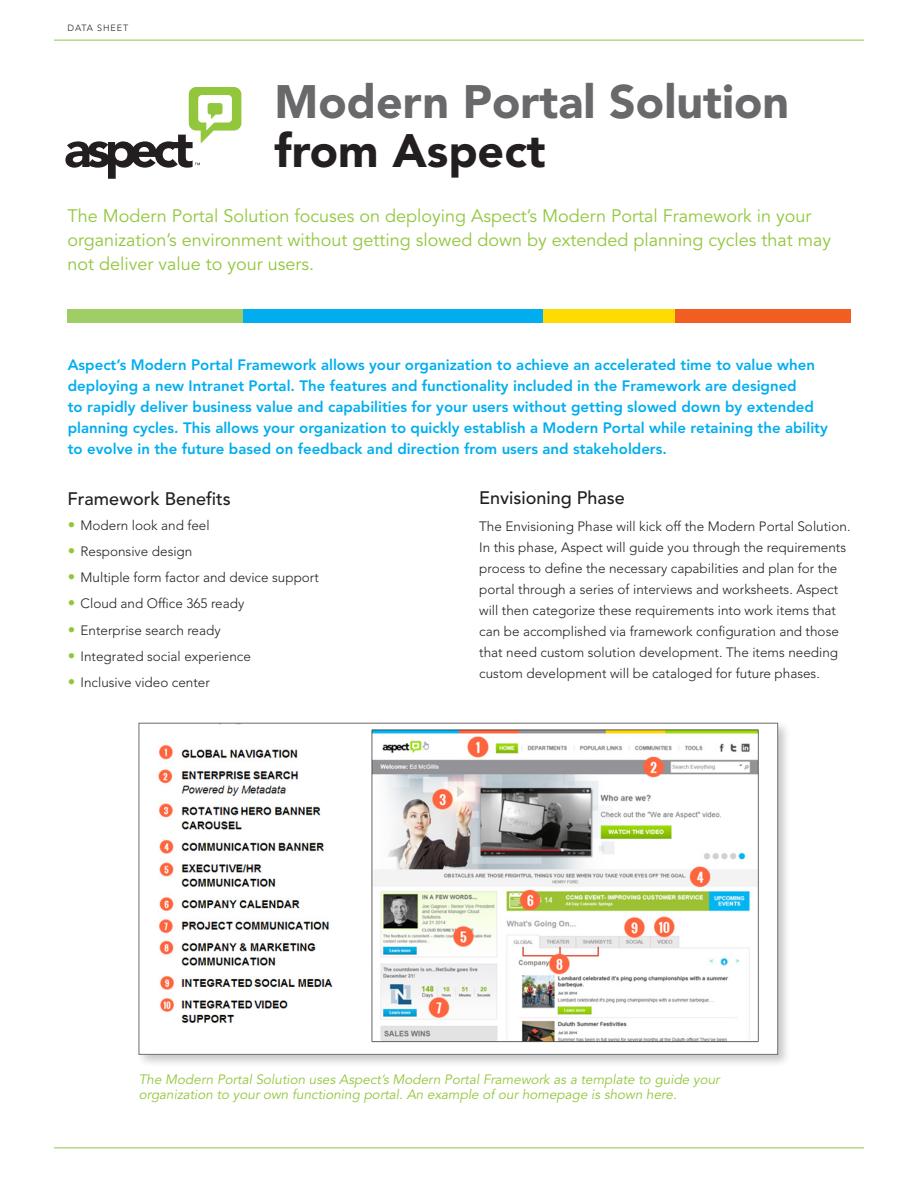
<style>
.page{position:relative;width:918px;height:1188px;background:#fff}
.page>*{position:absolute;margin:0;border:0;box-sizing:border-box;transform-origin:0 0}
.Title_Line_1_Gray{font:900 46.5px "Avenir LT Std";color:#69696c}
.Title_Line_2_Black{font:900 46.5px "Avenir LT Std";color:#231f20}
.Cover_Subheadline{font:18px/24px "Avenir LT Std";color:#92c73d}
.Subhead_Black{font:500 18px "Avenir LT Std";color:#231f20}
.Intro_Paragraph_Styl{font:800 15px/21px "Avenir LT Std";color:#00aeef}
.Body{font:300 13.5px/21px "Avenir LT Std";color:#231f20}
.t1{font:italic 13.5px/15px "Avenir LT Std";color:#92c73d}
.t2{font:300 9px "Avenir LT Std";letter-spacing:.1em;color:#231f20}
.s1{font-weight:900;font-size:15px;color:#92c73d}
</style>
<div class="page">
<svg style="left:65px;top:87px;width:176px;height:92px"></svg>
<div style="left:68px;top:309px;width:175px;height:14px;background:#9fce66"></div>
<div style="left:243px;top:309px;width:300px;height:14px;background:#00aeef"></div>
<div style="left:675px;top:309px;width:175px;height:14px;background:#f25d21"></div>
<div style="left:543px;top:309px;width:132px;height:14px;background:#ffdc01"></div>
<hr style="left:54px;top:40px;width:810px;height:1px;background:#92c73d">
<hr style="left:54px;top:1148px;width:810px;height:1px;background:#92c73d">
<div style="left:136px;top:720px;width:655px;height:348px;background:#231f20;opacity:.25"></div>
<img style="left:141px;top:725px;width:635px;height:328px">
<p class="t2" style="left:68px;top:23px;width:62px">DATA SHEET</p>
<p class="Title_Line_1_Gray" style="left:274px;top:73px;width:516px">Modern Portal Solution</p>
<p class="Title_Line_2_Black" style="left:274px;top:123px;width:273px">from Aspect</p>
<p class="Cover_Subheadline" style="left:68px;top:205px;width:765px">The Modern Portal Solution focuses on deploying Aspect’s Modern Portal Framework in your organization’s environment without getting slowed down by extended planning cycles that may not deliver value to your users.</p>
<p class="Intro_Paragraph_Styl" style="left:68px;top:354px;width:762px">Aspect’s Modern Portal Framework allows your organization to achieve an accelerated time to value when deploying a new Intranet Portal. The features and functionality included in the Framework are designed<br>to rapidly deliver business value and capabilities for your users without getting slowed down by extended planning cycles. This allows your organization to quickly establish a Modern Portal while retaining the ability to evolve in the future based on feedback and direction from users and stakeholders.</p>
<p class="Subhead_Black" style="left:68px;top:488px;width:165px">Framework Benefits</p>
<p class="Body" style="left:68px;top:514px;width:143px"><span class="s1">•</span> Modern look and feel</p>
<p class="Body" style="left:68px;top:541px;width:126px"><span class="s1">•</span> Responsive design</p>
<p class="Body" style="left:68px;top:567px;width:253px"><span class="s1">•</span> Multiple form factor and device support</p>
<p class="Body" style="left:68px;top:593px;width:178px"><span class="s1">•</span> Cloud and Office 365 ready</p>
<p class="Body" style="left:68px;top:619px;width:154px"><span class="s1">•</span> Enterprise search ready</p>
<p class="Body" style="left:68px;top:646px;width:185px"><span class="s1">•</span> Integrated social experience</p>
<p class="Body" style="left:68px;top:672px;width:144px"><span class="s1">•</span> Inclusive video center</p>
<p class="Subhead_Black" style="left:479px;top:487px;width:147px">Envisioning Phase</p>
<p class="Body" style="left:479px;top:515px;width:373px">The Envisioning Phase will kick off the Modern Portal Solution.<br>In this phase, Aspect will guide you through the requirements process to define the necessary capabilities and plan for the portal through a series of interviews and worksheets. Aspect will then categorize these requirements into work items that can be accomplished via framework configuration and those that need custom solution development. The items needing custom development will be cataloged for future phases.</p>
<p class="t1" style="left:139px;top:1072px;width:582px">The Modern Portal Solution uses Aspect’s Modern Portal Framework as a template to guide your organization to your own functioning portal. An example of our homepage is shown here.</p>
</div>
